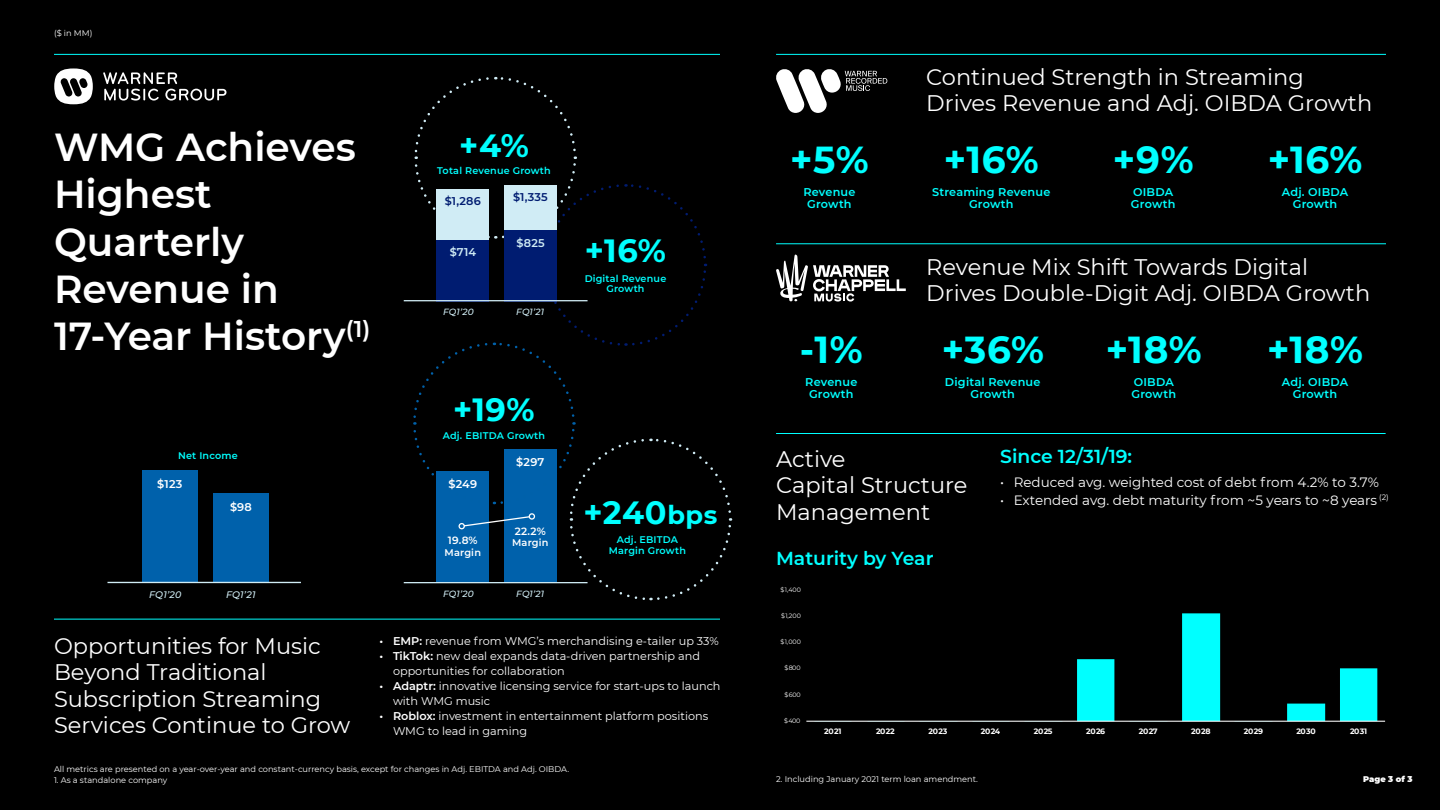
<style>
.page{position:relative;width:1440px;height:810px;background:#000}
.page>*{position:absolute;margin:0;border:0;box-sizing:border-box;transform-origin:0 0}
.t1{font:600 39px/47.2px "Montserrat";color:#fff}
.t2{font:700 37.5px "Montserrat";letter-spacing:.02em;color:#0ff}
.t3{font:700 32.1px "Montserrat";letter-spacing:.02em;color:#0ff}
.t4{font:22.5px/26.2px "Montserrat";color:#fff}
.t5{font:600 18.75px "Montserrat";color:#0ff}
.t6{font:13.5px "Montserrat";color:#fff}
.t7{font:11.25px/15px "Montserrat";color:#fff}
.t8{font:600 11.25px/12px "Montserrat";letter-spacing:.02em;color:#0ff;text-align:center}
.t9{font:600 11.25px "Montserrat";letter-spacing:.02em;color:#fff}
.t10{font:600 11.25px "Montserrat";letter-spacing:.015em;color:#001c71}
.t11{font:600 11.25px "Montserrat";letter-spacing:.02em;color:#d0ecf5}
.t12{font:600 10.5px "Montserrat";color:#fff}
.t13{font:600 9.75px "Montserrat";letter-spacing:.02em;color:#fff}
.t14{font:600 9.6px/10.3px "Montserrat";letter-spacing:.02em;color:#0ff;text-align:center}
.t15{font:italic 500 9.45px "Montserrat";letter-spacing:.01em;color:#d0ecf4}
.t16{font:italic 500 9px "Montserrat";letter-spacing:.01em;color:#d0ecf4}
.t17{font:8.25px "Montserrat";color:#fff}
.t18{font:900 8.25px "Montserrat";color:#fff}
.t19{font:700 7.73px "Montserrat";letter-spacing:-.045em;color:#fff}
.t20{font:6.38px "Montserrat";letter-spacing:.005em;color:#fff}
.s1{font-size:25.65px}
.s2{font-weight:600}
</style>
<div class="page">
<hr style="left:54px;top:54px;width:666px;height:1px;background:#0ff">
<hr style="left:776px;top:54px;width:610px;height:1px;background:#0ff">
<hr style="left:776px;top:433px;width:610px;height:1px;background:#0ff">
<hr style="left:54px;top:619px;width:666px;height:1px;background:#0ff">
<hr style="left:776px;top:243px;width:610px;height:1px;background:#0ff">
<svg style="left:54px;top:68px;width:39px;height:36px"></svg>
<svg style="left:103px;top:72px;width:124px;height:29px"></svg>
<svg style="left:776px;top:69px;width:111px;height:44px"></svg>
<svg style="left:776px;top:254px;width:130px;height:48px"></svg>
<svg style="left:814px;top:613px;width:563px;height:108px"></svg>
<hr style="left:806px;top:721px;width:579px;height:1px;background:#fff">
<hr style="left:404px;top:300px;width:184px;height:1px;background:#d0ecf5">
<hr style="left:404px;top:582px;width:184px;height:1px;background:#d0ecf5">
<svg style="left:412px;top:76px;width:321px;height:525px"></svg>
<div style="left:529px;top:513px;width:6px;height:7px;border:1px solid #fff;border-radius:50%"></div>
<div style="left:142px;top:471px;width:55px;height:111px;background:#0061ab"></div>
<div style="left:213px;top:493px;width:55px;height:89px;background:#0061ab"></div>
<hr style="left:107px;top:582px;width:194px;height:1px;background:#d0ecf5">
<p class="t17" style="left:54px;top:28px;width:40px">($ in MM)</p>
<h1 class="t1" style="left:54px;top:122px;width:318px">WMG Achieves<br>Highest<br>Quarterly<br>Revenue in<br>17-Year History<sup>(1)</sup></h1>
<h3 class="t3" style="left:459px;top:122px;width:71px">+4%</h3>
<p class="t14" style="left:437px;top:165px;width:115px">Total Revenue Growth</p>
<p class="t10" style="left:513px;top:189px;width:36px">$1,335</p>
<p class="t10" style="left:445px;top:193px;width:38px">$1,286</p>
<p class="t11" style="left:450px;top:244px;width:28px">$714</p>
<p class="t11" style="left:517px;top:235px;width:30px">$825</p>
<p class="t16" style="left:443px;top:306px;width:32px">FQ1’20</p>
<p class="t16" style="left:516px;top:306px;width:29px">FQ1’21</p>
<h3 class="t3" style="left:585px;top:228px;width:82px">+16%</h3>
<p class="t14" style="left:585px;top:273px;width:83px">Digital Revenue<br>Growth</p>
<p class="t14" style="left:178px;top:450px;width:61px">Net Income</p>
<p class="t9" style="left:157px;top:476px;width:27px">$123</p>
<p class="t9" style="left:230px;top:499px;width:23px">$98</p>
<p class="t15" style="left:149px;top:588px;width:34px">FQ1’20</p>
<p class="t15" style="left:226px;top:588px;width:31px">FQ1’21</p>
<h3 class="t4" style="left:54px;top:632px;width:298px">Opportunities for Music<br>Beyond Traditional<br>Subscription Streaming<br>Services Continue to Grow</h3>
<h3 class="t3" style="left:453px;top:387px;width:83px">+19%</h3>
<p class="t14" style="left:443px;top:430px;width:104px">Adj. EBITDA Growth</p>
<p class="t9" style="left:516px;top:454px;width:30px">$297</p>
<p class="t9" style="left:448px;top:476px;width:30px">$249</p>
<p class="t12" style="left:448px;top:533px;width:31px">19.8%</p>
<p class="t13" style="left:445px;top:545px;width:38px">Margin</p>
<p class="t12" style="left:515px;top:524px;width:33px">22.2%</p>
<p class="t13" style="left:512px;top:536px;width:38px">Margin</p>
<p class="t16" style="left:443px;top:588px;width:32px">FQ1’20</p>
<p class="t16" style="left:516px;top:588px;width:29px">FQ1’21</p>
<h3 class="t3" style="left:584px;top:489px;width:135px">+240<span class="s1">bps</span></h3>
<p class="t14" style="left:609px;top:534px;width:79px">Adj. EBITDA<br>Margin Growth</p>
<p class="t7" style="left:380px;top:633px;width:341px"><span class="s2">• EMP:</span> revenue from WMG’s merchandising e-tailer up 33%</p>
<p class="t7" style="left:393px;top:648px;width:309px;text-indent:-14px"><span class="s2">• TikTok:</span> new deal expands data-driven partnership and opportunities for collaboration</p>
<p class="t7" style="left:393px;top:678px;width:329px;text-indent:-14px"><span class="s2">• Adaptr:</span> innovative licensing service for start-ups to launch with WMG music</p>
<p class="t7" style="left:393px;top:708px;width:317px;text-indent:-14px"><span class="s2">• Roblox:</span> investment in entertainment platform positions<br>WMG to lead in gaming</p>
<p class="t17" style="left:54px;top:764px;width:517px">All metrics are presented on a year-over-year and constant-currency basis, except for changes in Adj. EBITDA and Adj. OIBDA.</p>
<p class="t17" style="left:54px;top:774px;width:115px">1. As a standalone company</p>
<h2 class="t2" style="left:790px;top:133px;width:80px">+5%</h2>
<p class="t8" style="left:803px;top:186px;width:54px">Revenue<br>Growth</p>
<h2 class="t2" style="left:800px;top:322px;width:64px">-1%</h2>
<p class="t8" style="left:805px;top:375px;width:54px">Revenue<br>Growth</p>
<h3 class="t4" style="left:926px;top:63px;width:447px">Continued Strength in Streaming<br>Drives Revenue and Adj. OIBDA Growth</h3>
<h2 class="t2" style="left:944px;top:133px;width:96px">+16%</h2>
<p class="t8" style="left:932px;top:186px;width:120px">Streaming Revenue<br>Growth</p>
<h2 class="t2" style="left:1113px;top:133px;width:82px">+9%</h2>
<p class="t8" style="left:1131px;top:186px;width:46px;text-align:left">OIBDA<br>Growth</p>
<h2 class="t2" style="left:1268px;top:133px;width:96px">+16%</h2>
<p class="t8" style="left:1282px;top:186px;width:68px">Adj. OIBDA<br>Growth</p>
<h3 class="t4" style="left:926px;top:253px;width:446px">Revenue Mix Shift Towards Digital<br>Drives Double-Digit Adj. OIBDA Growth</h3>
<h2 class="t2" style="left:942px;top:322px;width:104px">+36%</h2>
<p class="t8" style="left:945px;top:375px;width:97px">Digital Revenue<br>Growth</p>
<h2 class="t2" style="left:1106px;top:322px;width:97px">+18%</h2>
<p class="t8" style="left:1132px;top:375px;width:46px;text-align:left">OIBDA<br>Growth</p>
<h2 class="t2" style="left:1267px;top:322px;width:97px">+18%</h2>
<p class="t8" style="left:1282px;top:375px;width:68px">Adj. OIBDA<br>Growth</p>
<h3 class="t4" style="left:776px;top:445px;width:193px">Active<br>Capital Structure<br>Management</h3>
<h3 class="t5" style="left:776px;top:545px;width:159px">Maturity by Year</h3>
<p class="t20" style="left:781px;top:585px;width:22px">$1,400</p>
<p class="t20" style="left:781px;top:611px;width:21px">$1,200</p>
<p class="t20" style="left:781px;top:638px;width:22px">$1,000</p>
<p class="t20" style="left:784px;top:664px;width:18px">$800</p>
<p class="t20" style="left:785px;top:690px;width:18px">$600</p>
<p class="t20" style="left:784px;top:717px;width:18px">$400</p>
<h3 class="t5" style="left:1000px;top:443px;width:133px">Since 12/31/19:</h3>
<p class="t6" style="left:1000px;top:473px;width:380px">• Reduced avg. weighted cost of debt from 4.2% to 3.7%</p>
<p class="t6" style="left:1000px;top:491px;width:390px">• Extended avg. debt maturity from ~5 years to ~8 years <sup>(2)</sup></p>
<p class="t19" style="left:824px;top:726px;width:19px">2021</p>
<p class="t19" style="left:876px;top:726px;width:20px">2022</p>
<p class="t19" style="left:929px;top:726px;width:20px">2023</p>
<p class="t19" style="left:981px;top:726px;width:21px">2024</p>
<p class="t19" style="left:1034px;top:726px;width:20px">2025</p>
<p class="t19" style="left:1086px;top:726px;width:21px">2026</p>
<p class="t19" style="left:1139px;top:726px;width:20px">2027</p>
<p class="t19" style="left:1191px;top:726px;width:21px">2028</p>
<p class="t19" style="left:1244px;top:726px;width:21px">2029</p>
<p class="t19" style="left:1296px;top:726px;width:21px">2030</p>
<p class="t19" style="left:1350px;top:726px;width:19px">2031</p>
<p class="t17" style="left:776px;top:774px;width:203px">2. Including January 2021 term loan amendment.</p>
<p class="t18" style="left:1363px;top:773px;width:51px">Page 3 of 3</p>
</div>
